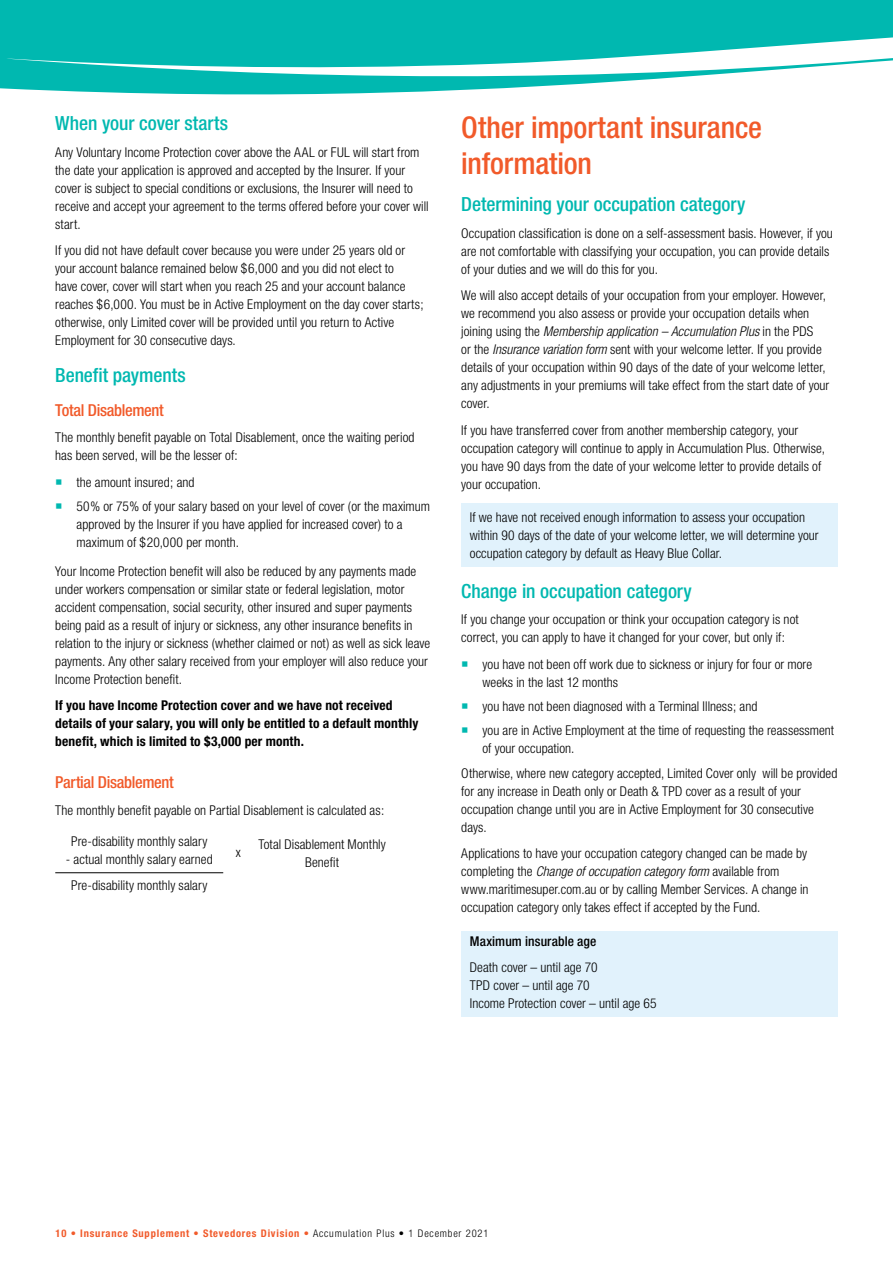
<style>
.page{position:relative;width:893px;height:1263px;background:#fff}
.page>*{position:absolute;margin:0;border:0;box-sizing:border-box;transform-origin:0 0}
.t1{font:500 condensed 30px/36px "Helvetica Neue";letter-spacing:-.005em;color:#f15a2a}
.t2{font:500 condensed 19.5px "Helvetica Neue";letter-spacing:-.005em;color:#00b8b0}
.t3{font:500 condensed 16.5px "Helvetica Neue";letter-spacing:-.02em;color:#f15a2a}
.t4{font:300 condensed 13.5px/18px "Helvetica Neue";letter-spacing:.005em;color:#000}
.t5{font:700 condensed 13.5px/18px "Helvetica Neue";letter-spacing:.01em;color:#000}
.t6{font:500 condensed 13.5px "Helvetica Neue";letter-spacing:.01em;color:#000}
.t7{font:700 condensed 10.5px "Helvetica Neue";letter-spacing:.075em;color:#f15a2a}
.s1{font-style:italic}
.s2{font-weight:300}
.s3{font-weight:300;color:#000}
</style>
<div class="page">
<svg style="left:0;top:0;width:893px;height:95px;fill:#00b8b0"></svg>
<hr style="left:55px;top:872px;width:168px;height:1px;background:#000">
<div style="left:461px;top:503px;width:376px;height:64px;background:#e1f2fc"></div>
<div style="left:461px;top:931px;width:376px;height:85px;background:#e1f2fc"></div>
<h2 class="t2" style="left:55px;top:112px;width:174px">When your cover starts</h2>
<p class="t4" style="left:55px;top:143px;width:375px">Any Voluntary Income Protection cover above the AAL or FUL will start from the date your application is approved and accepted by the Insurer. If your cover is subject to special conditions or exclusions, the Insurer will need to receive and accept your agreement to the terms offered before your cover will start.</p>
<p class="t4" style="left:55px;top:241px;width:370px">If you did not have default cover because you were under 25 years old or your account balance remained below $6,000 and you did not elect to<br>have cover, cover will start when you reach 25 and your account balance reaches $6,000. You must be in Active Employment on the day cover starts; otherwise, only Limited cover will be provided until you return to Active Employment for 30 consecutive days.</p>
<h2 class="t2" style="left:55px;top:363px;width:132px">Benefit payments</h2>
<p class="t3" style="left:55px;top:400px;width:110px">Total Disablement</p>
<p class="t4" style="left:55px;top:428px;width:361px">The monthly benefit payable on Total Disablement, once the waiting period has been served, will be the lesser of:</p>
<p class="t4" style="left:77px;top:470px;width:355px;line-height:24.5px">the amount insured; and<br>50% or 75% of your salary based on your level of cover (or the maximum</p>
<p class="t4" style="left:77px;top:515px;width:327px">approved by the Insurer if you have applied for increased cover) to a maximum of $20,000 per month.</p>
<p class="t4" style="left:55px;top:562px;width:376px">Your Income Protection benefit will also be reduced by any payments made under workers compensation or similar state or federal legislation, motor accident compensation, social security, other insured and super payments being paid as a result of injury or sickness, any other insurance benefits in relation to the injury or sickness (whether claimed or not) as well as sick leave payments. Any other salary received from your employer will also reduce your Income Protection benefit.</p>
<p class="t5" style="left:55px;top:696px;width:365px">If you have Income Protection cover and we have not received details of your salary, you will only be entitled to a default monthly benefit, which is limited to $3,000 per month.</p>
<p class="t3" style="left:55px;top:773px;width:120px">Partial Disablement</p>
<p class="t4" style="left:55px;top:801px;width:331px">The monthly benefit payable on Partial Disablement is calculated as:</p>
<p class="t4" style="left:71px;top:832px;width:138px">Pre-disability monthly salary</p>
<p class="t4" style="left:66px;top:850px;width:148px">- actual monthly salary earned</p>
<p class="t4" style="left:236px;top:843px;width:6px">x</p>
<p class="t4" style="left:258px;top:835px;width:129px;text-align:center">Total Disablement Monthly<br>Benefit</p>
<p class="t4" style="left:71px;top:876px;width:138px">Pre-disability monthly salary</p>
<h1 class="t1" style="left:461px;top:109px;width:302px">Other important insurance information</h1>
<h2 class="t2" style="left:461px;top:193px;width:286px">Determining your occupation category</h2>
<p class="t4" style="left:461px;top:224px;width:373px">Occupation classification is done on a self-assessment basis. However, if you are not comfortable with classifying your occupation, you can provide details of your duties and we will do this for you.</p>
<p class="t4" style="left:461px;top:286px;width:370px">We will also accept details of your occupation from your employer. However, we recommend you also assess or provide your occupation details when joining using the <span class="s1">Membership application – Accumulation Plus</span> in the PDS<br>or the <span class="s1">Insurance variation form</span> sent with your welcome letter. If you provide details of your occupation within 90 days of the date of your welcome letter, any adjustments in your premiums will take effect from the start date of your cover.</p>
<p class="t4" style="left:461px;top:421px;width:365px">If you have transferred cover from another membership category, your occupation category will continue to apply in Accumulation Plus. Otherwise, you have 90 days from the date of your welcome letter to provide details of your occupation.</p>
<p class="t4" style="left:470px;top:508px;width:350px">If we have not received enough information to assess your occupation within 90 days of the date of your welcome letter, we will determine your occupation category by default as Heavy Blue Collar.</p>
<h2 class="t2" style="left:461px;top:579px;width:232px">Change in occupation category</h2>
<p class="t4" style="left:461px;top:610px;width:339px">If you change your occupation or think your occupation category is not correct, you can apply to have it changed for your cover, but only if:</p>
<p class="t4" style="left:482px;top:655px;width:331px">you have not been off work due to sickness or injury for four or more weeks in the last 12 months</p>
<p class="t4" style="left:482px;top:694px;width:353px;line-height:24.5px">you have not been diagnosed with a Terminal Illness; and<br>you are in Active Employment at the time of requesting the reassessment</p>
<p class="t4" style="left:461px;top:736px;width:378px;line-height:24.5px;text-indent:21px">of your occupation.<br>Otherwise, where new category accepted, Limited Cover only will be provided</p>
<p class="t4" style="left:461px;top:782px;width:354px">for any increase in Death only or Death &amp; TPD cover as a result of your occupation change until you are in Active Employment for 30 consecutive days.</p>
<p class="t4" style="left:461px;top:844px;width:349px">Applications to have your occupation category changed can be made by completing the <span class="s1">Change of occupation category form</span> available from www.maritimesuper.com.au or by calling Member Services. A change in occupation category only takes effect if accepted by the Fund.</p>
<p class="t6" style="left:470px;top:933px;width:128px">Maximum insurable age</p>
<p class="t4" style="left:470px;top:958px;width:188px">Death cover – until age 70<br>TPD cover – until age 70<br>Income Protection cover – until age 65</p>
<p class="t7" style="left:56px;top:1227px;width:434px">10 • Insurance Supplement • Stevedores Division <span class="s2">•</span> <span class="s3">Accumulation Plus • 1 December 2021</span></p>
</div>
